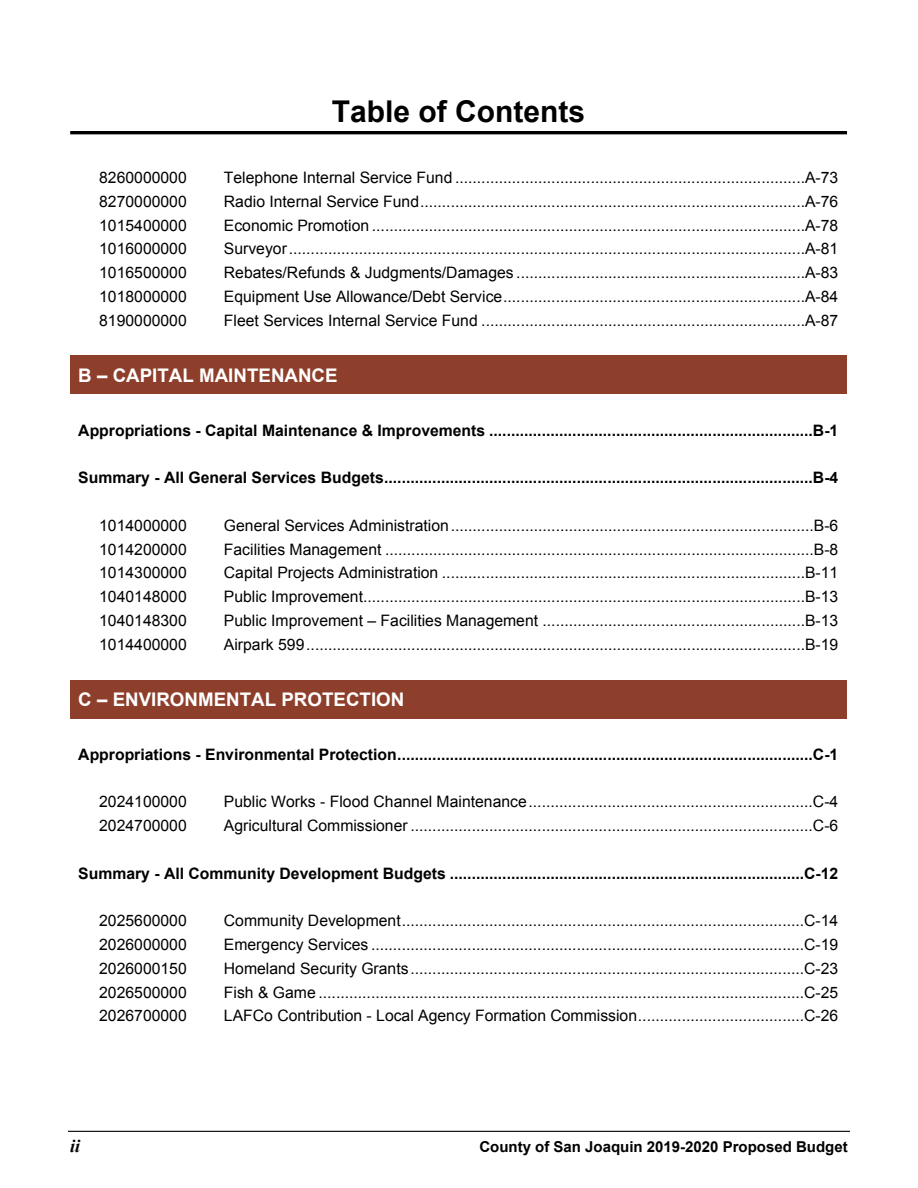
<style>
.page{position:relative;width:918px;height:1188px;background:#fff}
.page>*{position:absolute;margin:0;border:0;box-sizing:border-box;transform-origin:0 0}
.t1{font:700 30px "Arial";color:#000}
.t2{font:700 18.75px "Arial";color:#fff}
.t3{font:italic 700 18px "Times New Roman";color:#000}
.t4{font:15.75px "Arial";color:#000}
.t5{font:700 15.75px "Arial";color:#000}
.t6{font:700 15px "Arial";color:#000}
</style>
<div class="page">
<hr style="left:70px;top:131px;width:777px;height:3px;background:#000">
<hr style="left:68px;top:1131px;width:782px;height:1px;background:#000">
<div style="left:70px;top:356px;width:776px;height:38px;background:#8e3f2b"></div>
<div style="left:70px;top:680px;width:776px;height:38px;background:#8e3f2b"></div>
<h1 class="t1" style="left:332px;top:94px;width:255px">Table of Contents</h1>
<p class="t4" style="left:99px;top:169px;width:89px">8260000000</p>
<p class="t4" style="left:224px;top:169px;width:616px">Telephone Internal Service Fund ................................................................................A-73</p>
<p class="t4" style="left:99px;top:193px;width:89px">8270000000</p>
<p class="t4" style="left:224px;top:193px;width:616px">Radio Internal Service Fund........................................................................................A-76</p>
<p class="t4" style="left:99px;top:216px;width:89px">1015400000</p>
<p class="t4" style="left:224px;top:216px;width:616px">Economic Promotion ...................................................................................................A-78</p>
<p class="t4" style="left:99px;top:240px;width:89px">1016000000</p>
<p class="t4" style="left:224px;top:240px;width:616px">Surveyor......................................................................................................................A-81</p>
<p class="t4" style="left:99px;top:264px;width:89px">1016500000</p>
<p class="t4" style="left:224px;top:264px;width:616px">Rebates/Refunds &amp; Judgments/Damages ..................................................................A-83</p>
<p class="t4" style="left:99px;top:288px;width:89px">1018000000</p>
<p class="t4" style="left:224px;top:288px;width:616px">Equipment Use Allowance/Debt Service.....................................................................A-84</p>
<p class="t4" style="left:99px;top:311px;width:89px">8190000000</p>
<p class="t4" style="left:224px;top:311px;width:616px">Fleet Services Internal Service Fund ..........................................................................A-87</p>
<p class="t2" style="left:78px;top:365px;width:261px">B – CAPITAL MAINTENANCE</p>
<p class="t5" style="left:78px;top:421px;width:762px">Appropriations - Capital Maintenance &amp; Improvements ..........................................................................B-1</p>
<p class="t5" style="left:78px;top:469px;width:762px">Summary - All General Services Budgets..................................................................................................B-4</p>
<p class="t4" style="left:99px;top:517px;width:89px">1014000000</p>
<p class="t4" style="left:224px;top:517px;width:616px">General Services Administration...................................................................................B-6</p>
<p class="t4" style="left:99px;top:540px;width:89px">1014200000</p>
<p class="t4" style="left:224px;top:540px;width:616px">Facilities Management ..................................................................................................B-8</p>
<p class="t4" style="left:99px;top:564px;width:89px">1014300000</p>
<p class="t4" style="left:224px;top:564px;width:616px">Capital Projects Administration ...................................................................................B-11</p>
<p class="t4" style="left:99px;top:588px;width:89px">1040148000</p>
<p class="t4" style="left:224px;top:588px;width:616px">Public Improvement.....................................................................................................B-13</p>
<p class="t4" style="left:99px;top:612px;width:89px">1040148300</p>
<p class="t4" style="left:224px;top:612px;width:616px">Public Improvement – Facilities Management ............................................................B-13</p>
<p class="t4" style="left:99px;top:635px;width:89px">1014400000</p>
<p class="t4" style="left:224px;top:635px;width:616px">Airpark 599..................................................................................................................B-19</p>
<p class="t2" style="left:78px;top:689px;width:328px">C – ENVIRONMENTAL PROTECTION</p>
<p class="t5" style="left:78px;top:746px;width:762px">Appropriations - Environmental Protection...............................................................................................C-1</p>
<p class="t4" style="left:99px;top:793px;width:89px">2024100000</p>
<p class="t4" style="left:224px;top:793px;width:616px">Public Works - Flood Channel Maintenance.................................................................C-4</p>
<p class="t4" style="left:99px;top:817px;width:89px">2024700000</p>
<p class="t4" style="left:224px;top:817px;width:616px">Agricultural Commissioner ............................................................................................C-6</p>
<p class="t5" style="left:78px;top:864px;width:762px">Summary - All Community Development Budgets .................................................................................C-12</p>
<p class="t4" style="left:99px;top:912px;width:89px">2025600000</p>
<p class="t4" style="left:224px;top:912px;width:616px">Community Development............................................................................................C-14</p>
<p class="t4" style="left:99px;top:936px;width:89px">2026000000</p>
<p class="t4" style="left:224px;top:936px;width:616px">Emergency Services ...................................................................................................C-19</p>
<p class="t4" style="left:99px;top:960px;width:89px">2026000150</p>
<p class="t4" style="left:224px;top:960px;width:616px">Homeland Security Grants..........................................................................................C-23</p>
<p class="t4" style="left:99px;top:983px;width:89px">2026500000</p>
<p class="t4" style="left:224px;top:983px;width:616px">Fish &amp; Game ...............................................................................................................C-25</p>
<p class="t4" style="left:99px;top:1007px;width:89px">2026700000</p>
<p class="t4" style="left:224px;top:1007px;width:616px">LAFCo Contribution - Local Agency Formation Commission......................................C-26</p>
<p class="t3" style="left:70px;top:1136px;width:12px">ii</p>
<p class="t6" style="left:479px;top:1138px;width:370px">County of San Joaquin 2019-2020 Proposed Budget</p>
</div>
